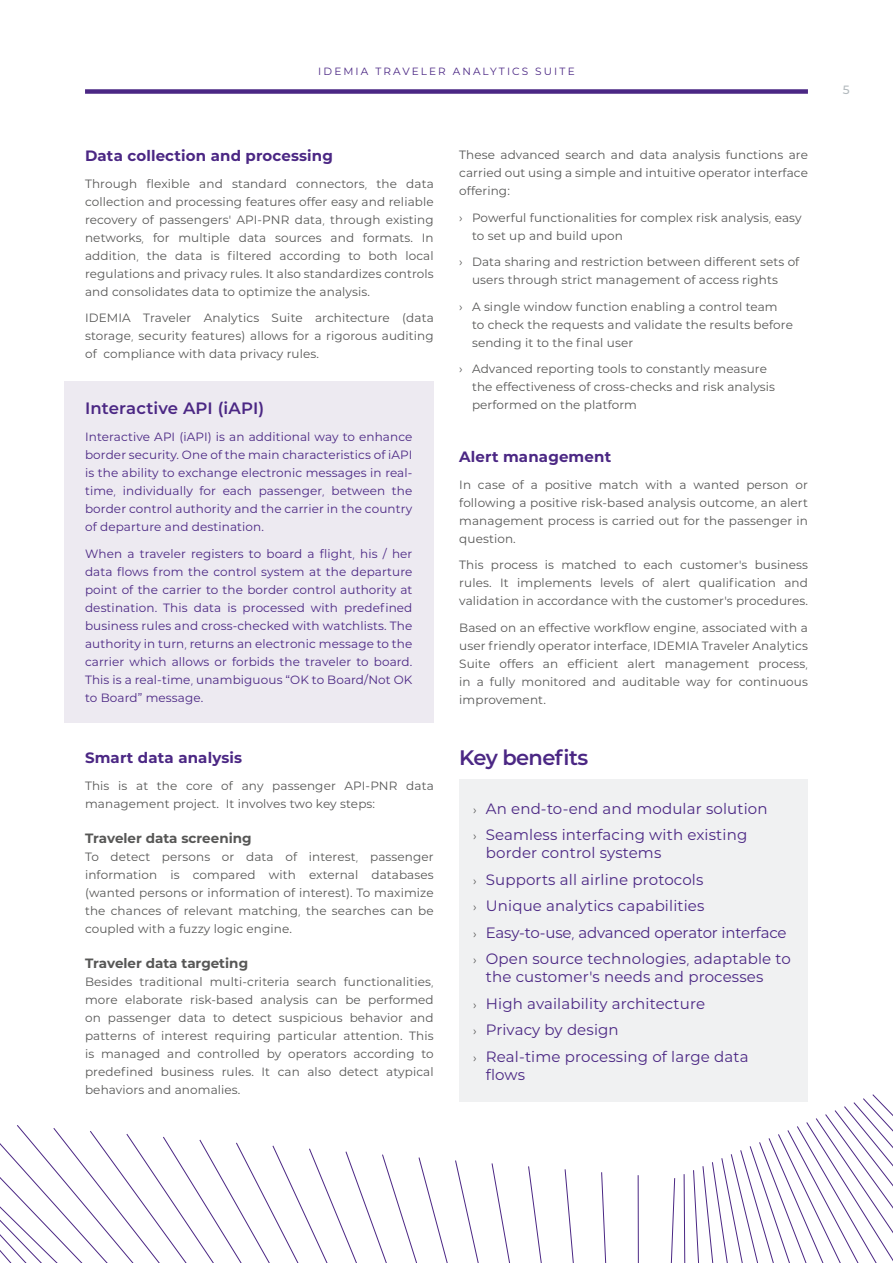
<style>
.page{position:relative;width:893px;height:1263px;background:#fff}
.page>*{position:absolute;margin:0;border:0;box-sizing:border-box;transform-origin:0 0}
.t1{font:600 21px "IDEMIA";letter-spacing:-.03em;color:#4b2784}
.t2{font:600 16.5px "IDEMIA";letter-spacing:.01em;color:#4b2784}
.t3{font:15px/26.5px "IDEMIA";letter-spacing:.01em;color:#4b2784}
.t4{font:700 15px "IDEMIA";letter-spacing:.01em;color:#4b2784}
.t5{font:700 13.5px "IDEMIA";color:#575756}
.t6{font:12px/18px "IDEMIA";letter-spacing:.01em;color:#575756;text-align:justify}
.t7{font:12px/18px "IDEMIA";letter-spacing:.01em;color:#4b2784;text-align:justify}
.t8{font:500 12px "IDEMIA";color:#b3babe}
.t9{font:10.5px "IDEMIA";letter-spacing:.2em;color:#4b2784}
.s1{font-size:12px;color:#575756}
</style>
<div class="page">
<svg style="left:0;top:1094px;width:893px;height:169px"></svg>
<div style="left:459px;top:779px;width:349px;height:323px;background:#f0f1f2"></div>
<div style="left:85px;top:89px;width:723px;height:5px;background:#4b2784"></div>
<div style="left:64px;top:382px;width:370px;height:341px;background:#edeaf1"></div>
<p class="t9" style="left:318px;top:64px;width:258px">IDEMIA TRAVELER ANALYTICS SUITE</p>
<p class="t4" style="left:85px;top:145px;width:250px">Data collection and processing</p>
<p class="t6" style="left:85px;top:174px;width:350px">Through flexible and standard connectors, the data collection and processing features offer easy and reliable recovery of passengers’ API-PNR data, through existing networks, for multiple data sources and formats. In addition, the data is filtered according to both local regulations and privacy rules. It also standardizes controls and consolidates data to optimize the analysis.</p>
<p class="t6" style="left:85px;top:309px;width:350px">IDEMIA Traveler Analytics Suite architecture (data storage, security features) allows for a rigorous auditing of compliance with data privacy rules.</p>
<h2 class="t2" style="left:85px;top:397px;width:181px">Interactive API (iAPI)</h2>
<p class="t7" style="left:85px;top:427px;width:329px">Interactive API (iAPI) is an additional way to enhance border security. One of the main characteristics of iAPI is the ability to exchange electronic messages in real&shy;time, individually for each passenger, between the border control authority and the carrier in the country of departure and destination.</p>
<p class="t7" style="left:85px;top:544px;width:329px">When a traveler registers to board a flight, his / her data flows from the control system at the departure point of the carrier to the border control authority at destination. This data is processed with predefined business rules and cross-checked with watchlists. The authority in turn, returns an electronic message to the carrier which allows or forbids the traveler to board.<br>This is a real-time, unambiguous “OK to Board/Not OK to Board” message.</p>
<p class="t4" style="left:85px;top:747px;width:159px">Smart data analysis</p>
<p class="t6" style="left:85px;top:776px;width:350px">This is at the core of any passenger API-PNR data management project. It involves two key steps:</p>
<p class="t5" style="left:85px;top:828px;width:168px">Traveler data screening</p>
<p class="t6" style="left:85px;top:847px;width:350px">To detect persons or data of interest, passenger information is compared with external databases (wanted persons or information of interest). To maximize the chances of relevant matching, the searches can be coupled with a fuzzy logic engine.</p>
<p class="t5" style="left:85px;top:953px;width:165px">Traveler data targeting</p>
<p class="t6" style="left:85px;top:972px;width:350px">Besides traditional multi-criteria search functionalities, more elaborate risk-based analysis can be performed on passenger data to detect suspicious behavior and patterns of interest requiring particular attention. This is managed and controlled by operators according to predefined business rules. It can also detect atypical behaviors and anomalies.</p>
<p class="t6" style="left:459px;top:146px;width:350px">These advanced search and data analysis functions are carried out using a simple and intuitive operator interface offering:</p>
<p class="t6" style="left:472px;top:208px;width:331px;text-indent:-13px">› Powerful functionalities for complex risk analysis, easy to set up and build upon</p>
<p class="t6" style="left:472px;top:253px;width:329px;text-indent:-13px">› Data sharing and restriction between different sets of users through strict management of access rights</p>
<p class="t6" style="left:472px;top:297px;width:322px;text-align:left;text-indent:-13px">› A single window function enabling a control team<br>to check the requests and validate the results before sending it to the final user</p>
<p class="t6" style="left:472px;top:360px;width:305px;text-align:left;text-indent:-13px">› Advanced reporting tools to constantly measure the effectiveness of cross-checks and risk analysis performed on the platform</p>
<p class="t4" style="left:459px;top:446px;width:154px">Alert management</p>
<p class="t6" style="left:459px;top:475px;width:350px">In case of a positive match with a wanted person or following a positive risk-based analysis outcome, an alert management process is carried out for the passenger in question.</p>
<p class="t6" style="left:459px;top:556px;width:350px">This process is matched to each customer’s business rules. It implements levels of alert qualification and validation in accordance with the customer’s procedures.</p>
<p class="t6" style="left:459px;top:618px;width:350px">Based on an effective workflow engine, associated with a user friendly operator interface, IDEMIA Traveler Analytics Suite offers an efficient alert management process, in a fully monitored and auditable way for continuous improvement.</p>
<h1 class="t1" style="left:459px;top:743px;width:130px">Key benefits</h1>
<p class="t3" style="left:473px;top:794px;width:296px"><span class="s1">›</span> An end-to-end and modular solution <span class="s1">›</span> Seamless interfacing with existing</p>
<p class="t3" style="left:473px;top:839px;width:319px;text-indent:13px">border control systems<br><span class="s1">›</span> Supports all airline protocols<br><span class="s1">›</span> Unique analytics capabilities<br><span class="s1">›</span> Easy-to-use, advanced operator interface <span class="s1">›</span> Open source technologies, adaptable to</p>
<p class="t3" style="left:473px;top:963px;width:292px;text-indent:13px">the customer’s needs and processes <span class="s1">›</span> High availability architecture<br><span class="s1">›</span> Privacy by design<br><span class="s1">›</span> Real-time processing of large data</p>
<p class="t3" style="left:486px;top:1060px;width:41px">flows</p>
<p class="t8" style="left:843px;top:81px;width:8px">5</p>
</div>
